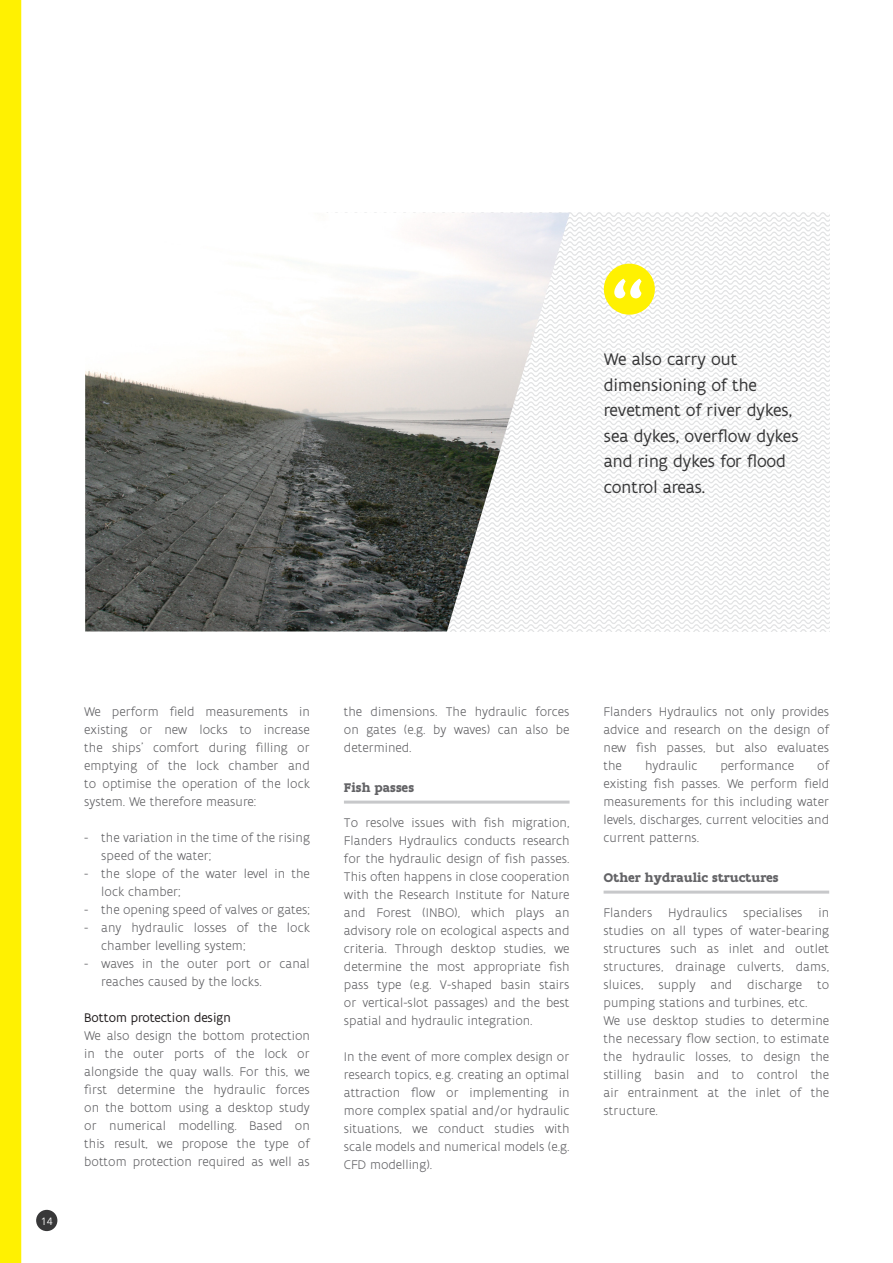
<style>
.page{position:relative;width:893px;height:1263px;background:#fff}
.page>*{position:absolute;margin:0;border:0;box-sizing:border-box;transform-origin:0 0}
.Inleiding{font:18px/25.5px "Flanders Art Sans";color:#383839}
.Bodytekst{font:300 13.5px/18px "Flanders Art Sans";color:#636366;text-align:justify}
.Kleine_titeltjes_bold{font:700 13.5px "Flanders Art Serif";color:#636366}
.Bodytekst-2{font:13.5px "Flanders Art Sans";color:#231f20}
.t1{font:10.5px "Avenir Next";color:#fff}
</style>
<div class="page">
<div style="left:36px;top:1210px;width:21px;height:21px;background:#383839;border-radius:50%"></div>
<div style="left:0;top:0;width:21px;height:1263px;background:#fff101"></div>
<hr style="left:344px;top:801px;width:226px;height:3px;background:#c7c8ca">
<hr style="left:604px;top:891px;width:225px;height:3px;background:#c7c8ca">
<svg style="left:570px;top:213px;width:259px;height:418px"></svg>
<img style="left:85px;top:213px;width:485px;height:418px">
<p class="Inleiding" style="left:604px;top:347px;width:196px">We also carry out dimensioning of the revetment of river dykes, sea dykes, overflow dykes and ring dykes for flood control areas.</p>
<p class="t1" style="left:41px;top:1212px;width:14px">14</p>
<p class="Bodytekst" style="left:84px;top:703px;width:227px">We perform field measurements in existing or new locks to increase the ships’ comfort during filling or emptying of the lock chamber and to optimise the operation of the lock system. We therefore measure:</p>
<p class="Bodytekst" style="left:101px;top:829px;width:210px;text-indent:-17px">- the variation in the time of the rising speed of the water;</p>
<p class="Bodytekst" style="left:101px;top:865px;width:210px;text-indent:-17px">- the slope of the water level in the lock chamber;</p>
<p class="Bodytekst" style="left:84px;top:901px;width:227px">- the opening speed of valves or gates;</p>
<p class="Bodytekst" style="left:101px;top:919px;width:210px;text-indent:-17px">- any hydraulic losses of the lock chamber levelling system;</p>
<p class="Bodytekst" style="left:101px;top:955px;width:210px;text-indent:-17px">- waves in the outer port or canal reaches caused by the locks.</p>
<p class="Bodytekst-2" style="left:84px;top:1009px;width:148px">Bottom protection design</p>
<p class="Bodytekst" style="left:84px;top:1027px;width:227px">We also design the bottom protection in the outer ports of the lock or alongside the quay walls. For this, we first determine the hydraulic forces on the bottom using a desktop study or numerical modelling. Based on this result, we propose the type of bottom protection required as well as</p>
<p class="Bodytekst" style="left:344px;top:703px;width:227px">the dimensions. The hydraulic forces on gates (e.g. by waves) can also be determined.</p>
<p class="Kleine_titeltjes_bold" style="left:344px;top:779px;width:72px">Fish passes</p>
<p class="Bodytekst" style="left:344px;top:814px;width:227px">To resolve issues with fish migration, Flanders Hydraulics conducts research for the hydraulic design of fish passes.<br>This often happens in close cooperation with the Research Institute for Nature and Forest (INBO), which plays an advisory role on ecological aspects and criteria. Through desktop studies, we determine the most appropriate fish pass type (e.g. V-shaped basin stairs or vertical-slot passages) and the best spatial and hydraulic integration.</p>
<p class="Bodytekst" style="left:344px;top:1048px;width:227px">In the event of more complex design or research topics, e.g. creating an optimal attraction flow or implementing in more complex spatial and/or hydraulic situations, we conduct studies with scale models and numerical models (e.g.<br>CFD modelling).</p>
<p class="Bodytekst" style="left:604px;top:703px;width:227px">Flanders Hydraulics not only provides advice and research on the design of new fish passes, but also evaluates the</p>
<p class="Bodytekst" style="left:604px;top:757px;width:227px;text-indent:214px">of existing fish passes. We perform field measurements for this including water levels, discharges, current velocities and current patterns.</p>
<p class="Kleine_titeltjes_bold" style="left:604px;top:869px;width:177px">Other hydraulic structures</p>
<p class="Bodytekst" style="left:604px;top:904px;width:227px">Flanders Hydraulics specialises in studies on all types of water-bearing structures such as inlet and outlet structures, drainage culverts, dams, sluices, supply and discharge to pumping stations and turbines, etc.</p>
<p class="Bodytekst" style="left:604px;top:1012px;width:227px">We use desktop studies to determine the necessary flow section, to estimate the hydraulic losses, to design the stilling basin and to control the air entrainment at the inlet of the structure.</p>
<p class="Bodytekst" style="left:645px;top:757px;width:54px">hydraulic</p>
<p class="Bodytekst" style="left:720px;top:757px;width:75px">performance</p>
</div>
